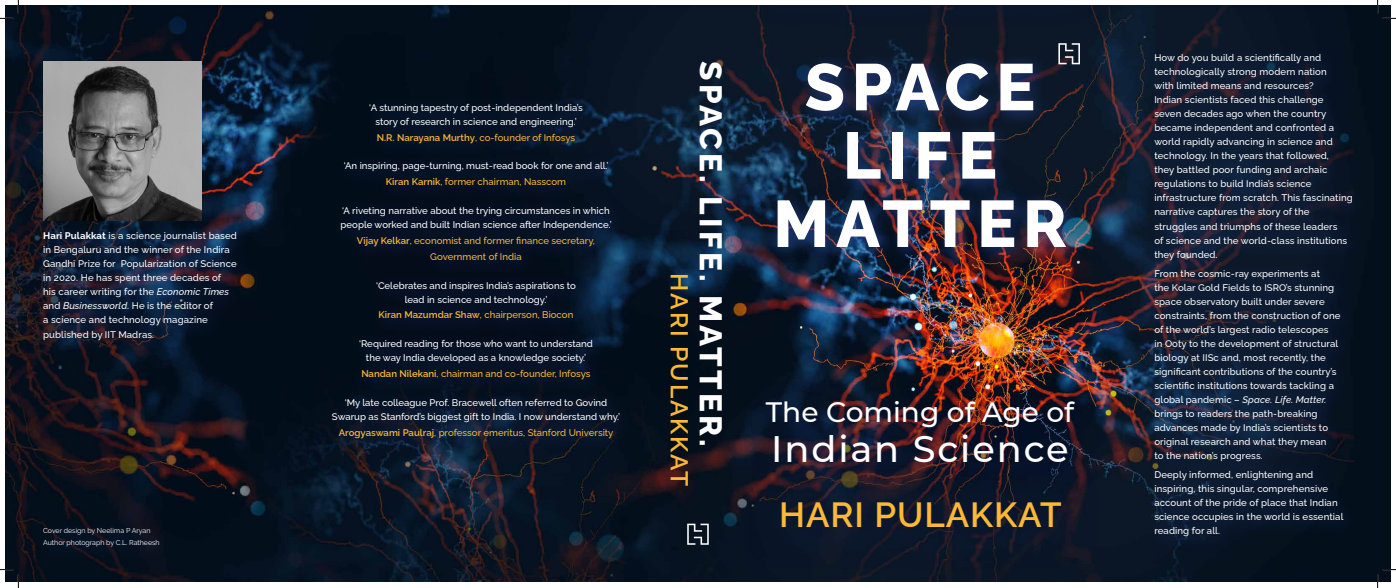
<style>
.page{position:relative;width:1396px;height:588px;background:#fff}
.page>*{position:absolute;margin:0;border:0;box-sizing:border-box;transform-origin:0 0}
.t1{font:800 65.62px/68.2px "Raleway";letter-spacing:.1em;color:#fff;text-align:center}
.t2{font:500 36.75px "Montserrat";letter-spacing:.05em;color:#fff}
.t3{font:600 35px "Raleway";letter-spacing:.025em;color:#fdb933}
.t4{font:800 31.5px "Raleway";letter-spacing:.1em;color:#fff}
.t5{font:500 28px "Montserrat";color:#fff}
.t6{font:600 24.5px "Raleway";letter-spacing:.075em;color:#fdb933}
.t7{font:500 9.62px/14px "Raleway";letter-spacing:.01em;color:#fff}
.t8{font:500 9.62px/15.8px "Raleway";color:#fdb933;text-align:center}
.t9{font:7px/11.4px "Raleway";color:#fff}
.s1{font-weight:700}
.s2{font-style:italic}
.s3{font-weight:600}
.s4{font-weight:600;color:#fdb933}
.s5{color:#fdb933}
</style>
<div class="page">
<img style="left:6px;top:6px;width:1384px;height:575px">
<div style="left:767px;top:53px;width:315px;height:211px;background:#25408f;opacity:.75"></div>
<svg style="left:751px;top:6px;width:349px;height:19px;background:#0c1729"></svg>
<svg style="left:745px;top:465px;width:354px;height:106px;background:#0d1628"></svg>
<svg style="left:1058px;top:43px;width:22px;height:21px"></svg>
<svg style="left:687px;top:523px;width:22px;height:21px"></svg>
<div style="left:1145px;top:45px;width:224px;height:507px;background:#25408f;opacity:.75"></div>
<div style="left:34px;top:223px;width:219px;height:339px;background:#25408f;opacity:.75"></div>
<img style="left:43px;top:61px;width:159px;height:159px">
<div style="left:323px;top:95px;width:312px;height:359px;background:#25408f;opacity:.75"></div>
<img style="left:748px;top:380px;width:357px;height:114px">
<svg style="left:0;top:0;width:19px;height:19px"></svg>
<svg style="left:0;top:568px;width:19px;height:19px"></svg>
<svg style="left:1377px;top:0;width:19px;height:19px"></svg>
<svg style="left:1377px;top:568px;width:19px;height:19px"></svg>
<p class="t7" style="left:43px;top:228px;width:195px"><span class="s1">Hari Pulakkat</span> is a science journalist based in Bengaluru and the winner of the Indira Gandhi Prize for Popularization of Science in 2020. He has spent three decades of<br>his career writing for the <span class="s2">Economic Times </span>and <span class="s2">Businessworld</span>. He is the editor of<br>a science and technology magazine published by IIT Madras.</p>
<p class="t9" style="left:43px;top:525px;width:118px">Cover design by Neelima P Aryan<br>Author photograph by C.L. Ratheesh</p>
<p class="t7" style="left:369px;top:99px;width:215px;text-align:center">‘A stunning tapestry of post-independent India’s story of research in science and engineering.’</p>
<p class="t8" style="left:377px;top:128px;width:200px"><span class="s3">N.R. Narayana Murthy</span>, co-founder of Infosys</p>
<p class="t7" style="left:344px;top:157px;width:266px;line-height:15.8px;text-align:center">‘An inspiring, page-turning, must-read book for one and all.’<br><span class="s4">Kiran Karnik</span><span class="s5">, former chairman, Nasscom</span></p>
<p class="t7" style="left:341px;top:202px;width:273px">‘A riveting narrative about the trying circumstances in which people worked and built Indian science after Independence.’</p>
<p class="t8" style="left:357px;top:231px;width:240px"><span class="s3">Vijay Kelkar</span>, economist and former finance secretary,<br>Government of India</p>
<p class="t7" style="left:376px;top:277px;width:201px;text-align:center">‘Celebrates and inspires India’s aspirations to lead in science and technology.’</p>
<p class="t8" style="left:379px;top:306px;width:196px"><span class="s3">Kiran Mazumdar Shaw</span>, chairperson, Biocon</p>
<p class="t7" style="left:359px;top:335px;width:235px;text-align:center">‘Required reading for those who want to understand the way India developed as a knowledge society.’</p>
<p class="t8" style="left:361px;top:364px;width:231px"><span class="s3">Nandan Nilekani</span>, chairman and co-founder, Infosys</p>
<p class="t7" style="left:332px;top:394px;width:290px;text-align:center">‘My late colleague Prof. Bracewell often referred to Govind<br>Swarup as Stanford’s biggest gift to India. I now understand why.’</p>
<p class="t8" style="left:339px;top:423px;width:276px"><span class="s3">Arogyaswami Paulraj</span>, professor emeritus, Stanford University</p>
<h3 class="t6" style="left:699px;top:273px;width:214px;rotate:90deg">HARI PULAKKAT</h3>
<h3 class="t4" style="left:736px;top:61px;width:387px;rotate:90deg">SPACE. LIFE. MATTER.</h3>
<h1 class="t1" style="left:773px;top:46px;width:295px">SPACE<br>LIFE<br>MATTER</h1>
<h3 class="t5" style="left:766px;top:392px;width:310px">The Coming of Age of</h3>
<h2 class="t2" style="left:771px;top:423px;width:299px">Indian Science</h2>
<h3 class="t3" style="left:779px;top:486px;width:284px">HARI PULAKKAT</h3>
<p class="t7" style="left:1154px;top:50px;width:200px">How do you build a scientifically and technologically strong modern nation<br>with limited means and resources?<br>Indian scientists faced this challenge seven decades ago when the country became independent and confronted a world rapidly advancing in science and technology. In the years that followed,<br>they battled poor funding and archaic regulations to build India’s science infrastructure from scratch. This fascinating narrative captures the story of the struggles and triumphs of these leaders<br>of science and the world-class institutions they founded.</p>
<p class="t7" style="left:1154px;top:265px;width:188px">From the cosmic-ray experiments at<br>the Kolar Gold Fields to ISRO’s stunning space observatory built under severe constraints, from the construction of one of the world’s largest radio telescopes<br>in Ooty to the development of structural biology at IISc and, most recently, the significant contributions of the country’s scientific institutions towards tackling a global pandemic – <span class="s2">Space. Life. Matter. </span>brings to readers the path-breaking advances made by India’s scientists to original research and what they mean<br>to the nation’s progress.</p>
<p class="t7" style="left:1154px;top:466px;width:191px">Deeply informed, enlightening and inspiring, this singular, comprehensive account of the pride of place that Indian science occupies in the world is essential reading for all.</p>
</div>
